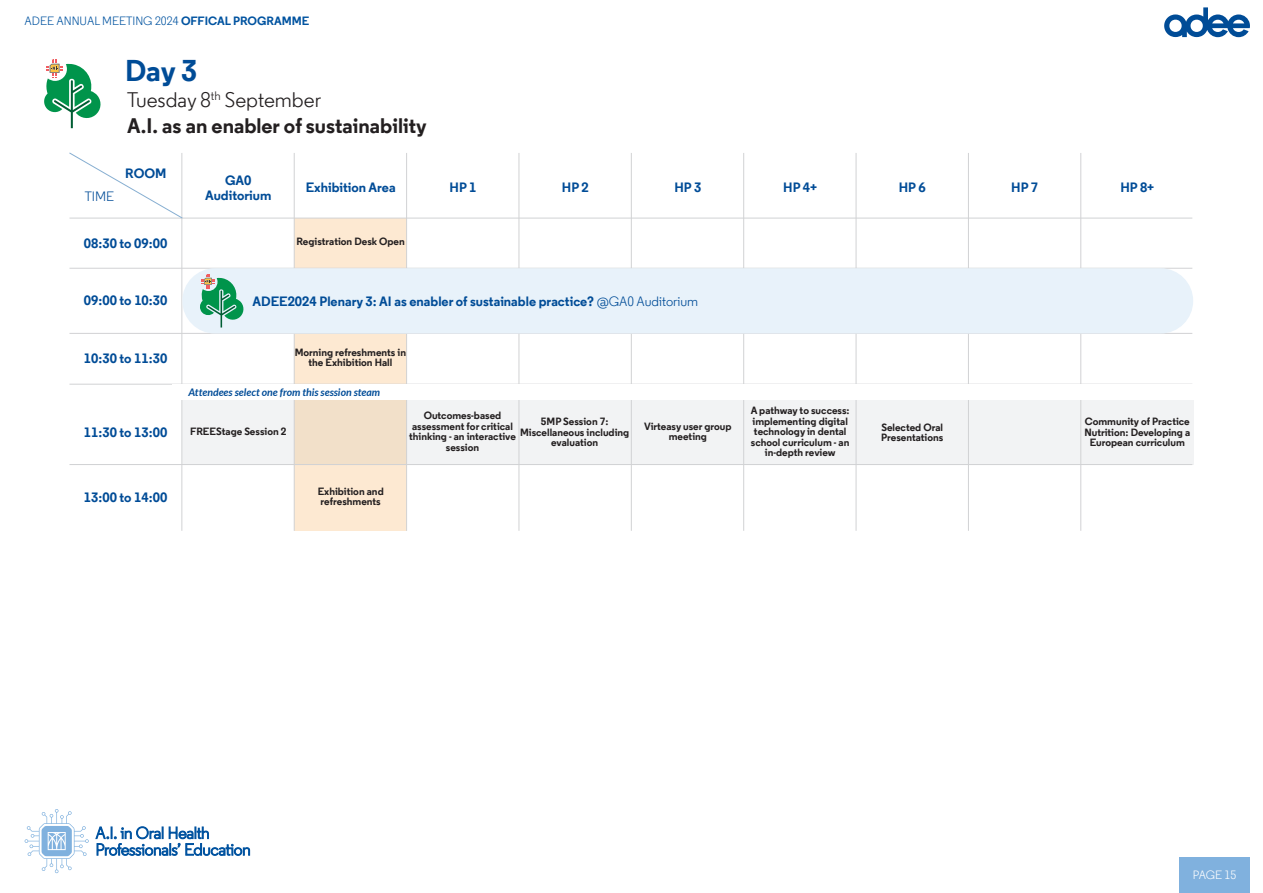
<style>
.page{position:relative;width:1263px;height:893px;background:#fff}
.page>*{position:absolute;margin:0;border:0;box-sizing:border-box;transform-origin:0 0}
.t1{font:700 30px "WEB Regular";color:#004c97}
.t2{font:700 21px/25.5px "WEB Regular";color:#231f20}
.t3{font:700 13.5px/15px "WEB Regular";color:#004c97;text-align:center}
.t4{font:13.5px "WEB Regular";color:#004c97}
.t5{font:12px "WEB Regular";color:#0153a0}
.t6{font:12px "WEB Regular";letter-spacing:-.015em;color:#fff}
.t7{font:700 10.5px/10.5px "WEB Regular";color:#231f20;text-align:center}
.t8{font:italic 700 10.5px "Lato";color:#004c97}
.s1{font-weight:700}
.s2{font-weight:400}
</style>
<div class="page">
<div style="left:1179px;top:857px;width:71px;height:36px;background:#80b1de"></div>
<svg style="left:44px;top:59px;width:57px;height:69px"></svg>
<svg style="left:1164px;top:7px;width:86px;height:30px"></svg>
<div style="left:182px;top:400px;width:1011px;height:65px;background:#f2f3f4"></div>
<div style="left:294px;top:218px;width:113px;height:313px;background:#fde9d2"></div>
<hr style="left:69px;top:218px;width:1123px;height:1px;background:#d1d2d4">
<hr style="left:69px;top:268px;width:1123px;height:1px;background:#d1d2d4">
<hr style="left:181px;top:153px;width:1px;height:378px;background:#d1d2d4">
<hr style="left:294px;top:153px;width:1px;height:378px;background:#d1d2d4">
<hr style="left:406px;top:153px;width:1px;height:378px;background:#d1d2d4">
<hr style="left:519px;top:153px;width:1px;height:378px;background:#d1d2d4">
<hr style="left:631px;top:153px;width:1px;height:378px;background:#d1d2d4">
<hr style="left:743px;top:153px;width:1px;height:378px;background:#d1d2d4">
<hr style="left:856px;top:153px;width:1px;height:378px;background:#d1d2d4">
<hr style="left:968px;top:153px;width:1px;height:378px;background:#d1d2d4">
<hr style="left:1080px;top:153px;width:1px;height:378px;background:#d1d2d4">
<hr style="left:69px;top:464px;width:1123px;height:1px;background:#d1d2d4">
<hr style="left:69px;top:333px;width:1123px;height:1px;background:#d1d2d4">
<hr style="left:69px;top:384px;width:1123px;height:1px;background:#d1d2d4">
<div style="left:172px;top:385px;width:1021px;height:15px;background:#fff"></div>
<svg style="left:69px;top:152px;width:114px;height:67px"></svg>
<div style="left:182px;top:268px;width:1011px;height:66px;background:#e8f2fa;border-radius:33px"></div>
<svg style="left:25px;top:809px;width:64px;height:64px"></svg>
<svg style="left:95px;top:826px;width:155px;height:30px"></svg>
<svg style="left:200px;top:274px;width:44px;height:53px"></svg>
<p class="t5" style="left:25px;top:14px;width:286px">ADEE ANNUAL MEETING 2024 <span class="s1">OFFICAL PROGRAMME</span></p>
<h1 class="t1" style="left:125px;top:51px;width:74px">Day 3</h1>
<h2 class="t2" style="left:127px;top:87px;width:301px"><span class="s2">Tuesday 8</span><sup>th</sup> <span class="s2">September<br></span>A.I. as an enabler of sustainability</h2>
<p class="t4" style="left:85px;top:188px;width:31px">TIME</p>
<p class="t3" style="left:125px;top:165px;width:43px">ROOM</p>
<p class="t3" style="left:205px;top:172px;width:68px">GA0<br>Auditorium</p>
<p class="t3" style="left:306px;top:180px;width:91px">Exhibition Area</p>
<p class="t3" style="left:450px;top:180px;width:28px">HP 1</p>
<p class="t3" style="left:562px;top:180px;width:28px">HP 2</p>
<p class="t3" style="left:674px;top:180px;width:28px">HP 3</p>
<p class="t3" style="left:783px;top:180px;width:35px">HP 4+</p>
<p class="t3" style="left:899px;top:180px;width:28px">HP 6</p>
<p class="t3" style="left:1120px;top:180px;width:35px">HP 8+</p>
<p class="t3" style="left:1011px;top:180px;width:28px">HP 7</p>
<p class="t3" style="left:84px;top:235px;width:85px">08:30 to 09:00</p>
<p class="t7" style="left:297px;top:236px;width:110px">Registration Desk Open</p>
<p class="t3" style="left:84px;top:293px;width:85px">09:00 to 10:30</p>
<p class="t3" style="left:252px;top:293px;width:447px">ADEE2024 Plenary 3: AI as enabler of sustainable practice? <span class="s2">@GA0 Auditorium</span></p>
<p class="t3" style="left:84px;top:351px;width:85px">10:30 to 11:30</p>
<p class="t7" style="left:295px;top:347px;width:113px">Morning refreshments in the Exhibition Hall</p>
<p class="t8" style="left:189px;top:386px;width:193px">Attendees select one from this session steam</p>
<p class="t3" style="left:84px;top:424px;width:85px">11:30 to 13:00</p>
<p class="t7" style="left:751px;top:405px;width:100px">A pathway to success: implementing digital technology in dental school curriculum - an in-depth review</p>
<p class="t7" style="left:409px;top:410px;width:108px">Outcomes-based assessment for critical thinking - an interactive session</p>
<p class="t7" style="left:520px;top:416px;width:111px">5MP Session 7:<br>Miscellaneous including evaluation</p>
<p class="t7" style="left:190px;top:426px;width:98px">FREEStage Session 2</p>
<p class="t7" style="left:1084px;top:416px;width:107px">Community of Practice<br>Nutrition: Developing a<br>European curriculum</p>
<p class="t7" style="left:644px;top:420px;width:89px">Virteasy user group meeting</p>
<p class="t7" style="left:881px;top:421px;width:64px;text-align:left">Selected Oral<br>Presentations</p>
<p class="t7" style="left:318px;top:486px;width:68px">Exhibition and</p>
<p class="t3" style="left:84px;top:490px;width:85px">13:00 to 14:00</p>
<p class="t7" style="left:321px;top:496px;width:62px">refreshments</p>
<p class="t6" style="left:1193px;top:867px;width:45px">PAGE 15</p>
</div>
